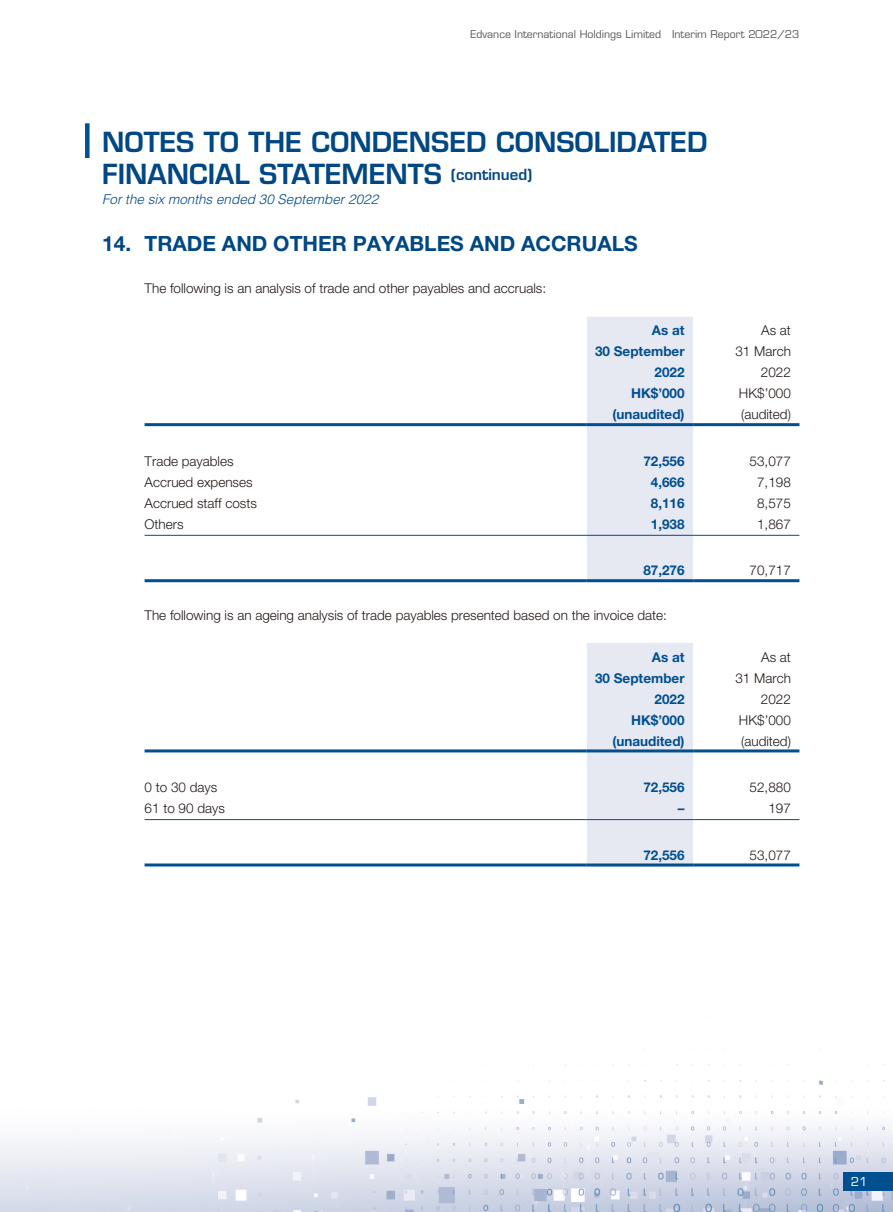
<style>
.page{position:relative;width:893px;height:1212px;background:#fff}
.page>*{position:absolute;margin:0;border:0;box-sizing:border-box;transform-origin:0 0}
.t1{font:600 27px/31.5px "Eurostile LT Std";color:#004783}
.t2{font:700 21px "Helvetica Neue LT Std";color:#004783}
.t3{font:300 13.5px/21px "Helvetica Neue LT Std";color:#231916;text-align:right}
.t4{font:700 13.5px/21px "Helvetica Neue LT Std";color:#00508f;text-align:right}
.t5{font:italic 300 13.5px "Helvetica LT Std";color:#004783}
.t6{font:12px "Eurostile LT Std";color:#fff}
.t7{font:10.5px "Eurostile LT Std";color:#595857}
.s1{font-size:15px}
</style>
<div class="page">
<img style="left:0;top:423px;width:893px;height:789px">
<div style="left:843px;top:1172px;width:50px;height:18px;background:#00508f"></div>
<div style="left:85px;top:123px;width:5px;height:35px;background:#00508f"></div>
<div style="left:587px;top:317px;width:106px;height:262px;background:#e6e8f2"></div>
<hr style="left:145px;top:423px;width:442px;height:3px;background:#00508f">
<hr style="left:587px;top:423px;width:106px;height:3px;background:#00508f">
<hr style="left:693px;top:423px;width:106px;height:3px;background:#00508f">
<hr style="left:145px;top:535px;width:442px;height:1px;background:#00508f">
<hr style="left:587px;top:535px;width:106px;height:1px;background:#00508f">
<hr style="left:693px;top:535px;width:106px;height:1px;background:#00508f">
<hr style="left:145px;top:579px;width:442px;height:3px;background:#00508f">
<hr style="left:587px;top:579px;width:106px;height:3px;background:#00508f">
<hr style="left:693px;top:579px;width:106px;height:3px;background:#00508f">
<div style="left:587px;top:643px;width:106px;height:220px;background:#e6e8f2"></div>
<hr style="left:145px;top:749px;width:442px;height:3px;background:#00508f">
<hr style="left:587px;top:749px;width:106px;height:3px;background:#00508f">
<hr style="left:693px;top:749px;width:106px;height:3px;background:#00508f">
<hr style="left:145px;top:819px;width:442px;height:1px;background:#00508f">
<hr style="left:587px;top:819px;width:106px;height:1px;background:#00508f">
<hr style="left:693px;top:819px;width:106px;height:1px;background:#00508f">
<hr style="left:145px;top:863px;width:442px;height:3px;background:#00508f">
<hr style="left:587px;top:863px;width:106px;height:3px;background:#00508f">
<hr style="left:693px;top:863px;width:106px;height:3px;background:#00508f">
<p class="t7" style="left:471px;top:28px;width:330px">Edvance International Holdings Limited Interim Report 2022/23</p>
<h1 class="t1" style="left:102px;top:126px;width:607px">NOTES TO THE CONDENSED CONSOLIDATED<br>FINANCIAL STATEMENTS <span class="s1">(continued)</span></h1>
<p class="t5" style="left:102px;top:191px;width:278px">For the six months ended 30 September 2022</p>
<h2 class="t2" style="left:102px;top:231px;width:537px">14. TRADE AND OTHER PAYABLES AND ACCRUALS</h2>
<p class="t3" style="left:145px;top:278px;width:403px">The following is an analysis of trade and other payables and accruals:</p>
<p class="t4" style="left:595px;top:320px;width:91px">As at<br>30 September<br>2022</p>
<p class="t3" style="left:735px;top:320px;width:57px">As at<br>31 March<br>2022</p>
<p class="t4" style="left:631px;top:383px;width:55px">HK$’000</p>
<p class="t3" style="left:739px;top:383px;width:54px">HK$’000</p>
<p class="t4" style="left:612px;top:404px;width:74px">(unaudited)</p>
<p class="t3" style="left:741px;top:404px;width:51px">(audited)</p>
<p class="t3" style="left:145px;top:450px;width:91px">Trade payables</p>
<p class="t4" style="left:643px;top:450px;width:43px">72,556</p>
<p class="t3" style="left:750px;top:450px;width:43px">53,077</p>
<p class="t3" style="left:145px;top:471px;width:110px">Accrued expenses</p>
<p class="t4" style="left:651px;top:471px;width:35px">4,666</p>
<p class="t3" style="left:757px;top:471px;width:35px">7,198</p>
<p class="t3" style="left:145px;top:492px;width:114px">Accrued staff costs</p>
<p class="t4" style="left:651px;top:492px;width:35px">8,116</p>
<p class="t3" style="left:757px;top:492px;width:35px">8,575</p>
<p class="t3" style="left:145px;top:513px;width:41px">Others</p>
<p class="t4" style="left:651px;top:513px;width:35px">1,938</p>
<p class="t3" style="left:757px;top:513px;width:35px">1,867</p>
<p class="t4" style="left:643px;top:560px;width:43px">87,276</p>
<p class="t3" style="left:750px;top:560px;width:43px">70,717</p>
<p class="t3" style="left:145px;top:604px;width:524px">The following is an ageing analysis of trade payables presented based on the invoice date:</p>
<p class="t4" style="left:595px;top:646px;width:91px">As at<br>30 September<br>2022</p>
<p class="t3" style="left:735px;top:646px;width:57px">As at<br>31 March<br>2022</p>
<p class="t4" style="left:631px;top:709px;width:55px">HK$’000</p>
<p class="t3" style="left:739px;top:709px;width:54px">HK$’000</p>
<p class="t4" style="left:612px;top:730px;width:74px">(unaudited)</p>
<p class="t3" style="left:741px;top:730px;width:51px">(audited)</p>
<p class="t3" style="left:145px;top:776px;width:74px">0 to 30 days</p>
<p class="t4" style="left:643px;top:776px;width:43px">72,556</p>
<p class="t3" style="left:750px;top:776px;width:43px">52,880</p>
<p class="t3" style="left:145px;top:797px;width:82px">61 to 90 days</p>
<p class="t4" style="left:678px;top:797px;width:8px">–</p>
<p class="t3" style="left:768px;top:797px;width:24px">197</p>
<p class="t4" style="left:643px;top:844px;width:43px">72,556</p>
<p class="t3" style="left:750px;top:844px;width:43px">53,077</p>
<p class="t6" style="left:851px;top:1174px;width:18px">21</p>
</div>
